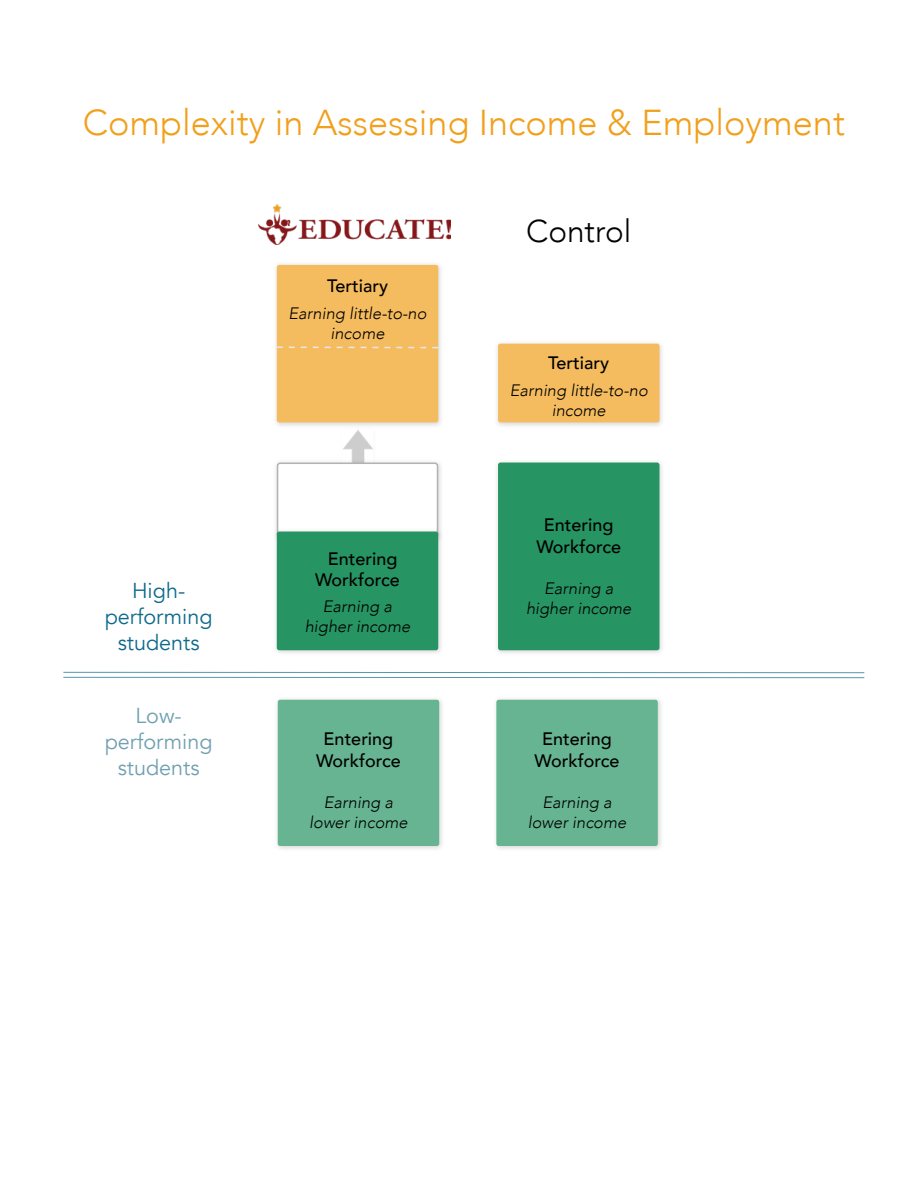
<style>
.page{position:relative;width:918px;height:1188px;background:#fff}
.page>*{position:absolute;margin:0;border:0;box-sizing:border-box;transform-origin:0 0}
.t1{font:300 36px "Avenir";color:#f1a01b}
.t2{font:300 31.5px "Avenir";color:#000}
.t3{font:21.6px/26px "Avenir";color:#0f6a8c;text-align:center}
.t4{font:21.6px/26px "Avenir";color:#71a0b1;text-align:center}
.t5{font:500 18px/21.6px "Avenir";color:#000;text-align:center}
.t6{font:italic 300 16.5px/19.8px "Avenir";color:#000;text-align:center}
</style>
<div class="page">
<img style="left:343px;top:430px;width:29px;height:29px">
<div style="left:273px;top:459px;width:171px;height:84px;background:#58595b;opacity:.25"></div>
<div style="left:278px;top:463px;width:159px;height:74px;background:#fff;border-radius:2px"></div>
<div style="left:277px;top:463px;width:161px;height:75px;border:2px solid #b3b3b3;border-radius:2px"></div>
<img style="left:258px;top:205px;width:193px;height:40px">
<div style="left:273px;top:528px;width:171px;height:128px;background:#58595b;opacity:.25"></div>
<div style="left:277px;top:532px;width:161px;height:118px;background:#269463;border-radius:2px"></div>
<div style="left:274px;top:696px;width:171px;height:156px;background:#58595b;opacity:.25"></div>
<div style="left:278px;top:700px;width:161px;height:146px;background:#66b491;border-radius:2px"></div>
<div style="left:494px;top:340px;width:171px;height:88px;background:#58595b;opacity:.25"></div>
<div style="left:498px;top:344px;width:161px;height:78px;background:#f5bc5f;border-radius:2px"></div>
<div style="left:494px;top:459px;width:171px;height:197px;background:#58595b;opacity:.25"></div>
<div style="left:498px;top:463px;width:161px;height:187px;background:#269463;border-radius:2px"></div>
<div style="left:273px;top:261px;width:171px;height:167px;background:#58595b;opacity:.25"></div>
<div style="left:277px;top:265px;width:161px;height:157px;background:#f5bc5f;border-radius:2px"></div>
<svg style="left:277px;top:347px;width:161px;height:1px"></svg>
<div style="left:493px;top:696px;width:171px;height:156px;background:#58595b;opacity:.25"></div>
<div style="left:496px;top:700px;width:162px;height:146px;background:#66b491;border-radius:2px"></div>
<hr style="left:63px;top:672px;width:801px;height:1px;background:#5797ae">
<hr style="left:63px;top:677px;width:801px;height:1px;background:#5797ae">
<h1 class="t1" style="left:83px;top:101px;width:764px">Complexity in Assessing Income &amp; Employment</h1>
<p class="t5" style="left:327px;top:274px;width:62px">Tertiary</p>
<p class="t6" style="left:288px;top:303px;width:140px">Earning little-to-no income</p>
<h3 class="t3" style="left:105px;top:578px;width:109px">High&shy;performing students</h3>
<h3 class="t4" style="left:105px;top:703px;width:109px">Low&shy;performing students</h3>
<p class="t5" style="left:315px;top:546px;width:86px">Entering<br>Workforce</p>
<p class="t6" style="left:305px;top:596px;width:107px">Earning a higher income</p>
<p class="t5" style="left:316px;top:727px;width:86px">Entering<br>Workforce</p>
<p class="t6" style="left:309px;top:793px;width:100px">Earning a lower income</p>
<h2 class="t2" style="left:526px;top:212px;width:107px">Control</h2>
<p class="t5" style="left:548px;top:351px;width:62px">Tertiary</p>
<p class="t6" style="left:510px;top:381px;width:140px">Earning little-to-no income</p>
<p class="t5" style="left:536px;top:513px;width:86px">Entering<br>Workforce</p>
<p class="t6" style="left:526px;top:579px;width:107px">Earning a higher income</p>
<p class="t5" style="left:535px;top:727px;width:86px">Entering<br>Workforce</p>
<p class="t6" style="left:528px;top:793px;width:100px">Earning a lower income</p>
</div>
